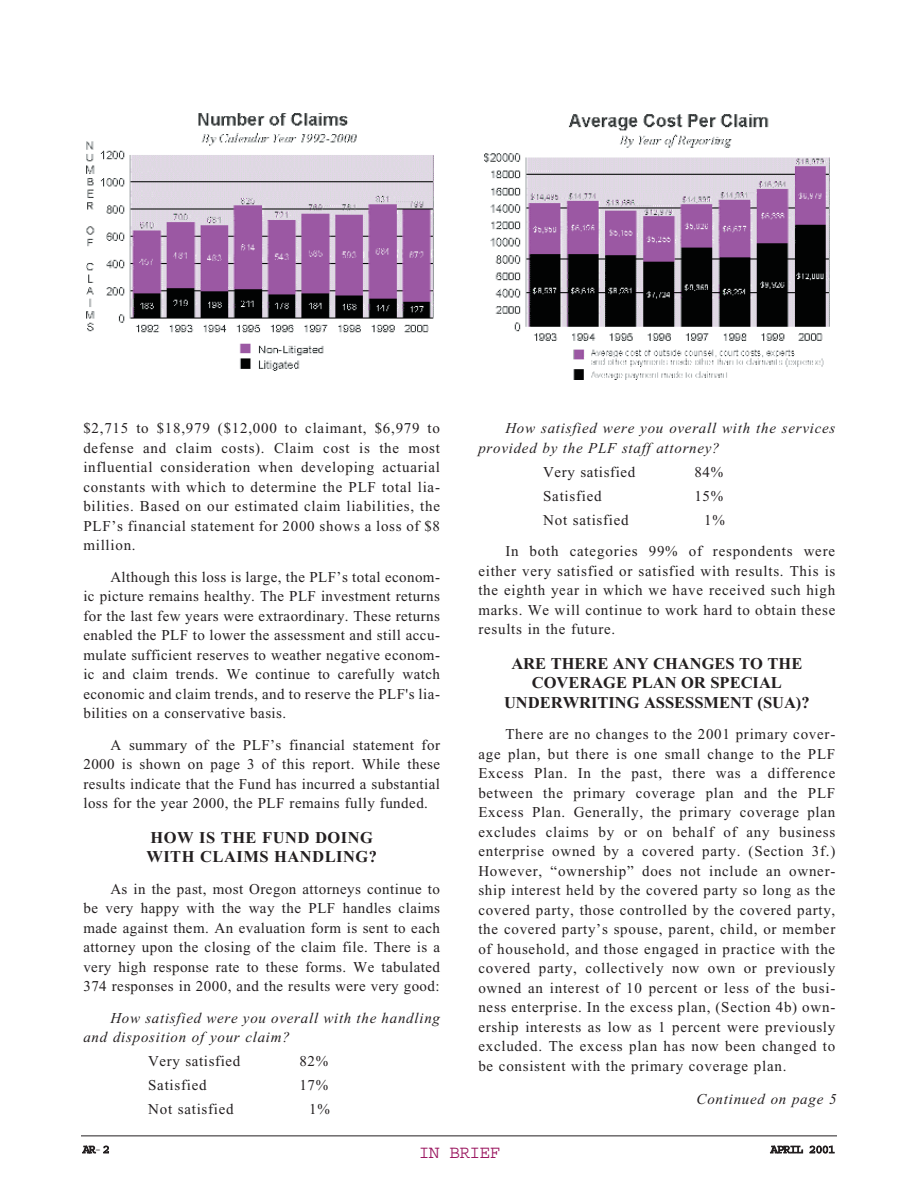
<style>
.page{position:relative;width:918px;height:1188px;background:#fff}
.page>*{position:absolute;margin:0;border:0;box-sizing:border-box;transform-origin:0 0}
.t1{font:18px "Courier";letter-spacing:-.045em;color:#99145e}
.t2{font:700 16.5px/19.5px "Times New Roman";color:#231f20;text-align:center}
.t3{font:700 16.5px/19.5px "Times New Roman";letter-spacing:.03em;color:#231f20}
.t4{font:15px/19.5px "Times New Roman";letter-spacing:.05em;color:#231f20;text-align:justify}
.t5{font:italic 15px/19.5px "Times New Roman";letter-spacing:.05em;color:#231f20}
.t6{font:12px "Courier";letter-spacing:-.07em;color:#231f20}
</style>
<div class="page">
<hr style="left:81px;top:1136px;width:756px;height:1px;background:#231f20">
<img style="left:86px;top:113px;width:347px;height:257px">
<img style="left:484px;top:114px;width:345px;height:266px">
<p class="t4" style="left:83px;top:420px;width:358px">$2,715 to $18,979 ($12,000 to claimant, $6,979 to defense and claim costs). Claim cost is the most influential consideration when developing actuarial constants with which to determine the PLF total lia&shy;bilities. Based on our estimated claim liabilities, the PLF’s financial statement for 2000 shows a loss of $8 million.</p>
<p class="t4" style="left:83px;top:568px;width:358px;text-indent:27px">Although this loss is large, the PLF’s total econom&shy;ic picture remains healthy. The PLF investment returns for the last few years were extraordinary. These returns enabled the PLF to lower the assessment and still accu&shy;mulate sufficient reserves to weather negative econom&shy;ic and claim trends. We continue to carefully watch economic and claim trends, and to reserve the PLF's lia&shy;bilities on a conservative basis.</p>
<p class="t4" style="left:83px;top:736px;width:358px;text-indent:27px">A summary of the PLF’s financial statement for 2000 is shown on page 3 of this report. While these results indicate that the Fund has incurred a substantial loss for the year 2000, the PLF remains fully funded.</p>
<p class="t3" style="left:146px;top:829px;width:232px">HOW IS THE FUND DOING<br>WITH CLAIMS HANDLING?</p>
<p class="t4" style="left:83px;top:881px;width:358px;text-indent:27px">As in the past, most Oregon attorneys continue to be very happy with the way the PLF handles claims made against them. An evaluation form is sent to each attorney upon the closing of the claim file. There is a very high response rate to these forms. We tabulated 374 responses in 2000, and the results were very good:</p>
<p class="t5" style="left:83px;top:1010px;width:358px;text-indent:27px">How satisfied were you overall with the handling and disposition of your claim?</p>
<p class="t4" style="left:148px;top:1053px;width:94px">Very satisfied</p>
<p class="t4" style="left:299px;top:1053px;width:30px">82%</p>
<p class="t4" style="left:148px;top:1077px;width:60px">Satisfied</p>
<p class="t4" style="left:299px;top:1077px;width:30px">17%</p>
<p class="t4" style="left:148px;top:1101px;width:87px">Not satisfied</p>
<p class="t4" style="left:309px;top:1101px;width:22px">1%</p>
<p class="t5" style="left:478px;top:420px;width:359px;text-indent:27px">How satisfied were you overall with the services provided by the PLF staff attorney?</p>
<p class="t4" style="left:543px;top:463px;width:94px">Very satisfied</p>
<p class="t4" style="left:694px;top:463px;width:30px">84%</p>
<p class="t4" style="left:543px;top:487px;width:60px">Satisfied</p>
<p class="t4" style="left:694px;top:487px;width:30px">15%</p>
<p class="t4" style="left:543px;top:511px;width:87px">Not satisfied</p>
<p class="t4" style="left:505px;top:505px;width:331px;line-height:31.5px;text-indent:199px">1%<br>In both categories 99% of respondents were</p>
<p class="t4" style="left:478px;top:562px;width:359px">either very satisfied or satisfied with results. This is the eighth year in which we have received such high marks. We will continue to work hard to obtain these results in the future.</p>
<p class="t2" style="left:504px;top:655px;width:307px">ARE THERE ANY CHANGES TO THE<br>COVERAGE PLAN OR SPECIAL<br>UNDERWRITING ASSESSMENT (SUA)?</p>
<p class="t4" style="left:478px;top:726px;width:359px;text-indent:27px">There are no changes to the 2001 primary cover&shy;age plan, but there is one small change to the PLF Excess Plan. In the past, there was a difference between the primary coverage plan and the PLF Excess Plan. Generally, the primary coverage plan excludes claims by or on behalf of any business enterprise owned by a covered party. (Section 3f.)<br>However, “ownership” does not include an owner&shy;ship interest held by the covered party so long as the covered party, those controlled by the covered party, the covered party’s spouse, parent, child, or member of household, and those engaged in practice with the covered party, collectively now own or previously owned an interest of 10 percent or less of the busi&shy;ness enterprise. In the excess plan, (Section 4b) own&shy;ership interests as low as 1 percent were previously excluded. The excess plan has now been changed to be consistent with the primary coverage plan.</p>
<p class="t5" style="left:697px;top:1091px;width:142px">Continued on page 5</p>
<p class="t6" style="left:83px;top:1145px;width:29px">AR- 2</p>
<p class="t1" style="left:419px;top:1146px;width:83px">IN BRIEF</p>
<p class="t6" style="left:771px;top:1145px;width:66px">APRIL 2001</p>
</div>
